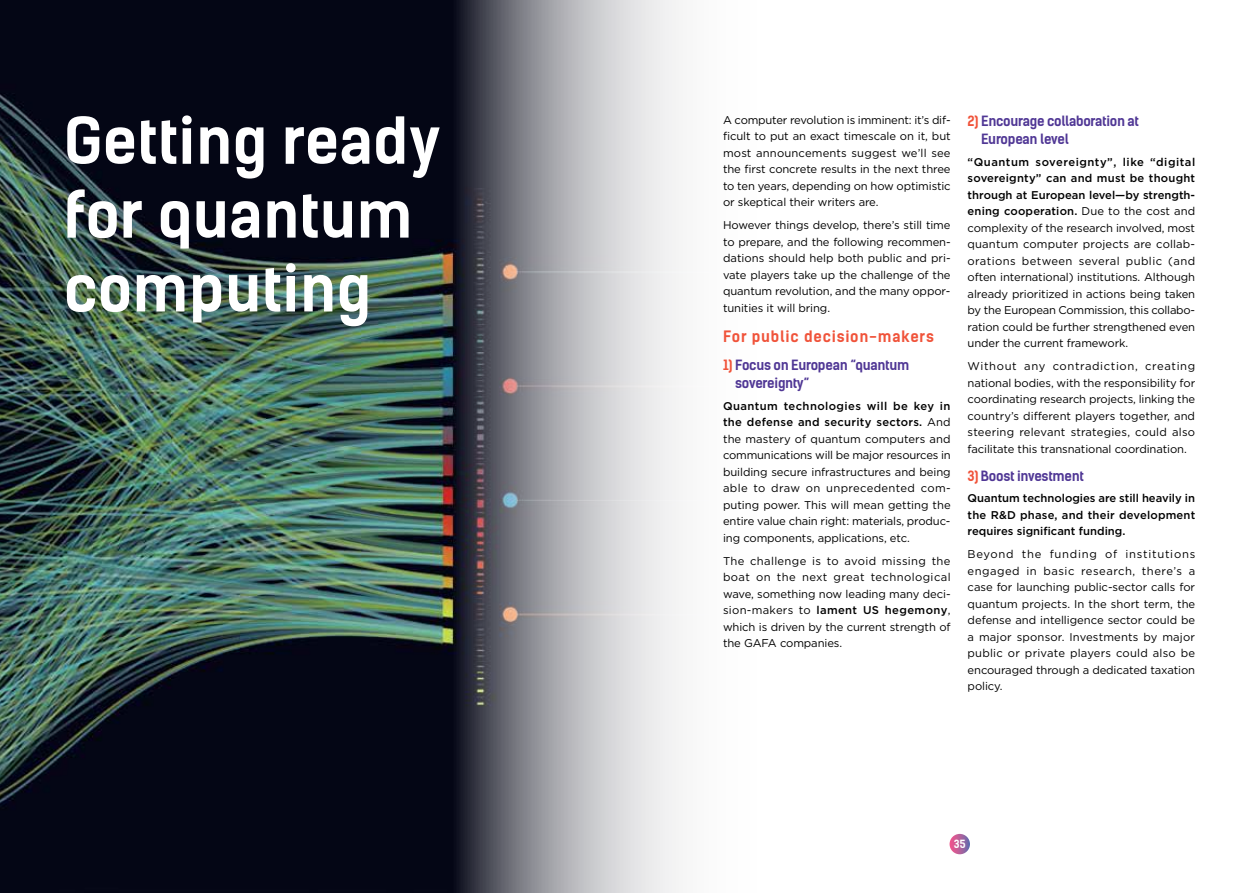
<style>
.page{position:relative;width:1259px;height:893px;background:#fff}
.page>*{position:absolute;margin:0;border:0;box-sizing:border-box;transform-origin:0 0}
.t1{font:700 61.5px/73.8px "Kelson Sans";color:#fff}
.t2{font:700 15px "Kelson Sans";letter-spacing:.05em;color:#f0533a}
.t3{font:700 13.5px/18px "Kelson Sans";letter-spacing:-.02em;color:#503795}
.t4{font:11.25px/16.5px "Gotham";letter-spacing:-.01em;color:#000;text-align:justify}
.t5{font:500 11.25px/16.5px "Gotham";color:#000;text-align:justify}
.t6{font:700 10.8px "Kelson Sans";color:#fff}
.s1{color:#f0533a}
.s2{font-weight:500}
</style>
<div class="page">
<img style="left:0;top:0;width:454px;height:893px">
<svg style="left:454px;top:0;width:225px;height:893px"></svg>
<svg style="left:949px;top:834px;width:21px;height:20px"></svg>
<h1 class="t1" style="left:64px;top:104px;width:378px">Getting ready for quantum computing</h1>
<p class="t4" style="left:723px;top:111px;width:229px">A computer revolution is imminent: it’s dif&shy;ficult to put an exact timescale on it, but most announcements suggest we’ll see the first concrete results in the next three to ten years, depending on how optimistic or skeptical their writers are.</p>
<p class="t4" style="left:723px;top:217px;width:229px">However things develop, there’s still time to prepare, and the following recommen&shy;dations should help both public and pri&shy;vate players take up the challenge of the quantum revolution, and the many oppor&shy;tunities it will bring.</p>
<h2 class="t2" style="left:723px;top:328px;width:212px">For public decision-makers</h2>
<p class="t3" style="left:735px;top:356px;width:176px;text-indent:-12px"><span class="s1">1)</span> Focus on European “quantum sovereignty”</p>
<p class="t4" style="left:723px;top:397px;width:229px"><span class="s2">Quantum technologies will be key in the defense and security sectors.</span> And the mastery of quantum computers and communications will be major resources in building secure infrastructures and being able to draw on unprecedented com&shy;puting power. This will mean getting the entire value chain right: materials, produc&shy;ing components, applications, etc.</p>
<p class="t4" style="left:723px;top:552px;width:229px">The challenge is to avoid missing the boat on the next great technological wave, something now leading many deci&shy;sion-makers to <span class="s2">lament US hegemony</span>, which is driven by the current strength of the GAFA companies.</p>
<p class="t3" style="left:981px;top:112px;width:159px;text-indent:-14px"><span class="s1">2)</span> Encourage collaboration at<br>European level</p>
<p class="t4" style="left:967px;top:153px;width:229px"><span class="s2">“Quantum sovereignty”, like “digital sovereignty” can and must be thought through at European level—by strength&shy;ening cooperation.</span> Due to the cost and complexity of the research involved, most quantum computer projects are collab&shy;orations between several public (and often international) institutions. Although already prioritized in actions being taken by the European Commission, this collabo&shy;ration could be further strengthened even under the current framework.</p>
<p class="t4" style="left:967px;top:358px;width:229px">Without any contradiction, creating national bodies, with the responsibility for coordinating research projects, linking the country’s different players together, and steering relevant strategies, could also facilitate this transnational coordination.</p>
<p class="t3" style="left:967px;top:467px;width:118px"><span class="s1">3)</span> Boost investment</p>
<p class="t5" style="left:967px;top:490px;width:229px">Quantum technologies are still heavily in the R&amp;D phase, and their development requires significant funding.</p>
<p class="t4" style="left:967px;top:545px;width:229px">Beyond the funding of institutions engaged in basic research, there’s a case for launching public-sector calls for quantum projects. In the short term, the defense and intelligence sector could be a major sponsor. Investments by major public or private players could also be encouraged through a dedicated taxation policy.</p>
<p class="t6" style="left:954px;top:837px;width:13px">35</p>
</div>
